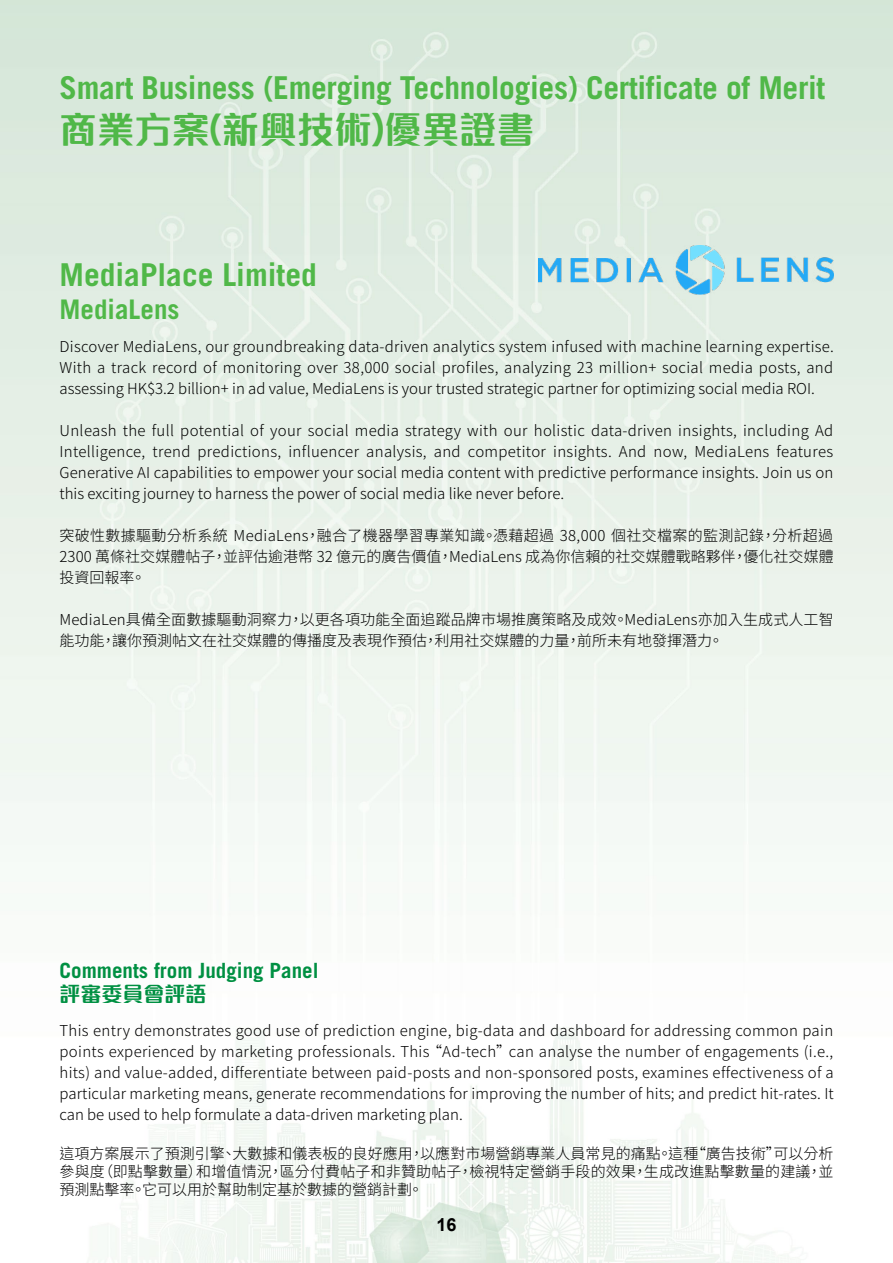
<style>
.page{position:relative;width:893px;height:1263px;background:#fff}
.page>*{position:absolute;margin:0;border:0;box-sizing:border-box;transform-origin:0 0}
.t1{font:700 37.5px "M Finance HK";color:#50b848}
.t2{font:700 31.5px "Trade Gothic";letter-spacing:-.01em;color:#50b848}
.t3{font:700 27px "Trade Gothic";color:#50b848}
.t4{font:700 21px "Trade Gothic";color:#009042}
.t5{font:700 21px "M Finance HK";color:#009042}
.t6{font:700 18px "Arial";color:#000}
.t7{font:300 15px/21px "Noto Sans CJ Ktc";color:#000;text-align:justify}
</style>
<div class="page">
<img style="left:0;top:0;width:893px;height:1263px">
<img style="left:539px;top:245px;width:294px;height:49px">
<h2 class="t2" style="left:60px;top:69px;width:767px">Smart Business (Emerging Technologies) Certificate of Merit</h2>
<h1 class="t1" style="left:60px;top:102px;width:476px">商業方案(新興技術)優異證書</h1>
<h2 class="t2" style="left:60px;top:256px;width:259px">MediaPlace Limited</h2>
<h3 class="t3" style="left:60px;top:292px;width:121px">MediaLens</h3>
<p class="t7" style="left:60px;top:336px;width:776px">Discover MediaLens, our groundbreaking data-driven analytics system infused with machine learning expertise.<br>With a track record of monitoring over 38,000 social profiles, analyzing 23 million+ social media posts, and assessing HK$3.2 billion+ in ad value, MediaLens is your trusted strategic partner for optimizing social media ROI.</p>
<p class="t7" style="left:60px;top:420px;width:775px">Unleash the full potential of your social media strategy with our holistic data-driven insights, including Ad Intelligence, trend predictions, influencer analysis, and competitor insights. And now, MediaLens features Generative AI capabilities to empower your social media content with predictive performance insights. Join us on this exciting journey to harness the power of social media like never before.</p>
<p class="t7" style="left:60px;top:525px;width:776px">突破性數據驅動分析系統 MediaLens，融合了機器學習專業知識。憑藉超過 38,000 個社交檔案的監測記錄，分析超過2300 萬條社交媒體帖子，並評估逾港幣 32 億元的廣告價值，MediaLens 成為你信賴的社交媒體戰略夥伴，優化社交媒體投資回報率。</p>
<p class="t7" style="left:60px;top:609px;width:776px">MediaLen具備全面數據驅動洞察力，以更各項功能全面追蹤品牌市場推廣策略及成效。MediaLens亦加入生成式人工智能功能，讓你預測帖文在社交媒體的傳播度及表現作預估，利用社交媒體的力量，前所未有地發揮潛力。</p>
<h3 class="t4" style="left:60px;top:957px;width:261px">Comments from Judging Panel</h3>
<h3 class="t5" style="left:60px;top:979px;width:148px">評審委員會評語</h3>
<p class="t7" style="left:60px;top:1020px;width:776px">This entry demonstrates good use of prediction engine, big-data and dashboard for addressing common pain points experienced by marketing professionals. This “Ad-tech”can analyse the number of engagements (i.e., hits) and value-added, differentiate between paid-posts and non-sponsored posts, examines effectiveness of a particular marketing means, generate recommendations for improving the number of hits; and predict hit-rates. It can be used to help formulate a data-driven marketing plan.</p>
<p class="t7" style="left:60px;top:1145px;width:776px;line-height:18px">這項方案展示了預測引擎、大數據和儀表板的良好應用，以應對市場營銷專業人員常見的痛點。這種“廣告技術”可以分析參與度（即點擊數量）和增值情況，區分付費帖子和非贊助帖子，檢視特定營銷手段的效果，生成改進點擊數量的建議，並預測點擊率。它可以用於幫助制定基於數據的營銷計劃。</p>
<p class="t6" style="left:436px;top:1213px;width:22px">16</p>
</div>
